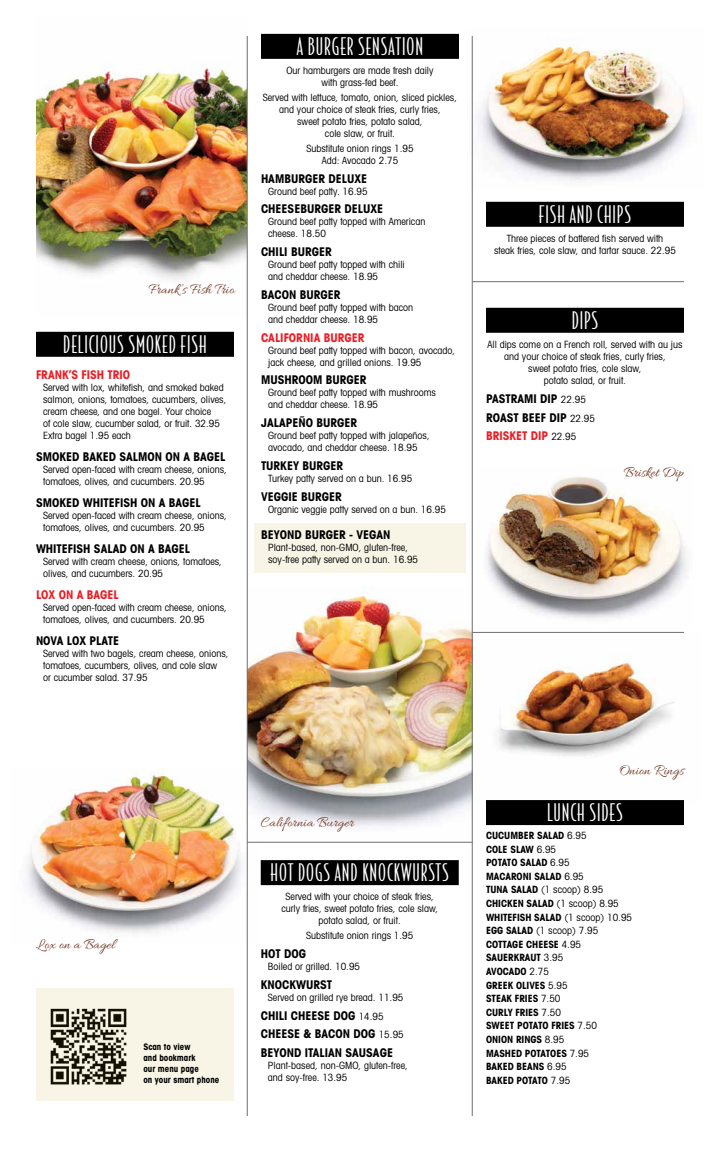
<style>
.page{position:relative;width:720px;height:1152px;background:#fff}
.page>*{position:absolute;margin:0;border:0;box-sizing:border-box;transform-origin:0 0}
.t1{font:300 23px "Bodega Sans";letter-spacing:.04em;color:#fff}
.t2{font:15px "Allura";color:#713721}
.t3{font:700 condensed 12px/18.8px "Avant Garde";color:#000}
.t4{font:700 condensed 12px "Avant Garde";color:#ed1d24}
.t5{font:condensed 10px/12px "Avant Garde";color:#000}
.t6{font:700 condensed 10px/13.6px "Avant Garde";color:#000}
.t7{font:700 condensed 9px/11px "Avant Garde";color:#000}
.s1{font-weight:400;font-size:10px}
.s2{color:#ed1d24}
.s3{font-weight:400}
</style>
<div class="page">
<img style="left:36px;top:36px;width:211px;height:279px">
<img style="left:499px;top:657px;width:175px;height:99px">
<img style="left:486px;top:476px;width:201px;height:143px">
<img style="left:27px;top:768px;width:220px;height:175px">
<img style="left:248px;top:586px;width:224px;height:256px">
<img style="left:471px;top:36px;width:218px;height:154px">
<hr style="left:247px;top:36px;width:1px;height:1080px;background:#6d6e71">
<hr style="left:472px;top:36px;width:1px;height:1080px;background:#6d6e71">
<hr style="left:472px;top:632px;width:212px;height:1px;background:#6d6e71">
<hr style="left:248px;top:842px;width:224px;height:1px;background:#6d6e71">
<hr style="left:472px;top:281px;width:212px;height:1px;background:#6d6e71">
<div style="left:254px;top:523px;width:212px;height:50px;background:#f9f5e6"></div>
<svg style="left:36px;top:989px;width:198px;height:112px;background:#dbd7c8"></svg>
<div style="left:36px;top:332px;width:198px;height:25px;background:#000"></div>
<div style="left:486px;top:800px;width:198px;height:25px;background:#000"></div>
<div style="left:261px;top:34px;width:198px;height:25px;background:#000"></div>
<div style="left:486px;top:202px;width:198px;height:25px;background:#000"></div>
<div style="left:486px;top:308px;width:198px;height:25px;background:#000"></div>
<div style="left:261px;top:860px;width:198px;height:25px;background:#000"></div>
<h2 class="t2" style="left:149px;top:281px;width:87px">Frank’s Fish Trio</h2>
<h1 class="t1" style="left:63px;top:331px;width:145px">DELICIOUS SMOKED FISH</h1>
<p class="t4" style="left:36px;top:367px;width:96px">FRANK’S FISH TRIO</p>
<p class="t5" style="left:43px;top:381px;width:185px">Served with lox, whitefish, and smoked baked salmon, onions, tomatoes, cucumbers, olives, cream cheese, and one bagel. Your choice<br>of cole slaw, cucumber salad, or fruit. 32.95<br>Extra bagel 1.95 each</p>
<p class="t3" style="left:36px;top:447px;width:191px">SMOKED BAKED SALMON ON A BAGEL</p>
<p class="t5" style="left:43px;top:463px;width:185px">Served open-faced with cream cheese, onions, tomatoes, olives, and cucumbers. 20.95</p>
<p class="t3" style="left:36px;top:493px;width:166px">SMOKED WHITEFISH ON A BAGEL</p>
<p class="t5" style="left:43px;top:509px;width:185px">Served open-faced with cream cheese, onions, tomatoes, olives, and cucumbers. 20.95</p>
<p class="t3" style="left:36px;top:539px;width:156px">WHITEFISH SALAD ON A BAGEL</p>
<p class="t5" style="left:43px;top:555px;width:180px">Served with cream cheese, onions, tomatoes, olives, and cucumbers. 20.95</p>
<p class="t4" style="left:36px;top:587px;width:84px">LOX ON A BAGEL</p>
<p class="t5" style="left:43px;top:601px;width:185px">Served open-faced with cream cheese, onions, tomatoes, olives, and cucumbers. 20.95</p>
<p class="t3" style="left:36px;top:631px;width:85px">NOVA LOX PLATE</p>
<p class="t5" style="left:43px;top:647px;width:187px">Served with two bagels, cream cheese, onions, tomatoes, cucumbers, olives, and cole slaw<br>or cucumber salad. 37.95</p>
<h1 class="t1" style="left:297px;top:33px;width:128px">A BURGER SENSATION</h1>
<p class="t5" style="left:286px;top:64px;width:149px;text-align:center">Our hamburgers are made fresh daily with grass-fed beef.</p>
<p class="t5" style="left:263px;top:91px;width:196px;text-align:center">Served with lettuce, tomato, onion, sliced pickles, and your choice of steak fries, curly fries,<br>sweet potato fries, potato salad,<br>cole slaw, or fruit.</p>
<p class="t5" style="left:306px;top:142px;width:109px;text-align:center">Substitute onion rings 1.95<br>Add: Avocado 2.75</p>
<p class="t3" style="left:261px;top:169px;width:108px">HAMBURGER DELUXE</p>
<p class="t5" style="left:268px;top:185px;width:101px">Ground beef patty. 16.95</p>
<p class="t3" style="left:261px;top:199px;width:124px">CHEESEBURGER DELUXE</p>
<p class="t5" style="left:268px;top:216px;width:159px">Ground beef patty topped with American cheese. 18.50</p>
<p class="t3" style="left:261px;top:242px;width:72px">CHILI BURGER</p>
<p class="t5" style="left:268px;top:258px;width:138px">Ground beef patty topped with chili and cheddar cheese. 18.95</p>
<p class="t3" style="left:261px;top:285px;width:81px">BACON BURGER</p>
<p class="t5" style="left:268px;top:301px;width:146px">Ground beef patty topped with bacon and cheddar cheese. 18.95</p>
<p class="t4" style="left:261px;top:330px;width:105px">CALIFORNIA BURGER</p>
<p class="t5" style="left:268px;top:344px;width:189px">Ground beef patty topped with bacon, avocado, jack cheese, and grilled onions. 19.95</p>
<p class="t3" style="left:261px;top:370px;width:107px">MUSHROOM BURGER</p>
<p class="t5" style="left:268px;top:387px;width:169px">Ground beef patty topped with mushrooms and cheddar cheese. 18.95</p>
<p class="t3" style="left:261px;top:413px;width:98px">JALAPEÑO BURGER</p>
<p class="t5" style="left:268px;top:429px;width:163px">Ground beef patty topped with jalapeños, avocado, and cheddar cheese. 18.95</p>
<p class="t3" style="left:261px;top:456px;width:84px">TURKEY BURGER</p>
<p class="t5" style="left:268px;top:472px;width:146px">Turkey patty served on a bun. 16.95</p>
<p class="t3" style="left:261px;top:487px;width:82px">VEGGIE BURGER</p>
<p class="t5" style="left:268px;top:503px;width:179px">Organic veggie patty served on a bun. 16.95</p>
<p class="t3" style="left:261px;top:525px;width:131px">BEYOND BURGER - VEGAN</p>
<p class="t5" style="left:268px;top:541px;width:151px">Plant-based, non-GMO, gluten-free, soy-free patty served on a bun. 16.95</p>
<h1 class="t1" style="left:539px;top:201px;width:94px">FISH AND CHIPS</h1>
<p class="t5" style="left:494px;top:232px;width:183px;text-align:center">Three pieces of battered fish served with<br>steak fries, cole slaw, and tartar sauce. 22.95</p>
<h1 class="t1" style="left:572px;top:307px;width:28px">DIPS</h1>
<p class="t5" style="left:488px;top:338px;width:196px;text-align:center">All dips come on a French roll, served with au jus and your choice of steak fries, curly fries,<br>sweet potato fries, cole slaw,<br>potato salad, or fruit.</p>
<p class="t3" style="left:486px;top:389px;width:111px">PASTRAMI DIP <span class="s1">22.95<br></span>ROAST BEEF DIP <span class="s1">22.95<br></span><span class="s2">BRISKET DIP</span> <span class="s1">22.95</span></p>
<h2 class="t2" style="left:624px;top:464px;width:62px">Brisket Dip</h2>
<h2 class="t2" style="left:36px;top:936px;width:81px">Lox on a Bagel</h2>
<p class="t7" style="left:143px;top:1041px;width:77px">Scan to view<br>and bookmark<br>our menu page<br>on your smart phone</p>
<h2 class="t2" style="left:261px;top:814px;width:94px">California Burger</h2>
<h1 class="t1" style="left:271px;top:859px;width:180px">HOT DOGS AND KNOCKWURSTS</h1>
<p class="t5" style="left:281px;top:891px;width:158px;text-align:center">Served with your choice of steak fries, curly fries, sweet potato fries, cole slaw, potato salad, or fruit.</p>
<p class="t5" style="left:306px;top:929px;width:109px">Substitute onion rings 1.95</p>
<p class="t3" style="left:261px;top:944px;width:47px">HOT DOG</p>
<p class="t5" style="left:268px;top:960px;width:94px">Boiled or grilled. 10.95</p>
<p class="t3" style="left:261px;top:975px;width:73px">KNOCKWURST</p>
<p class="t5" style="left:268px;top:991px;width:137px">Served on grilled rye bread. 11.95</p>
<p class="t3" style="left:261px;top:1006px;width:145px">CHILI CHEESE DOG <span class="s1">14.95<br></span>CHEESE &amp; BACON DOG <span class="s1">15.95<br></span>BEYOND ITALIAN SAUSAGE</p>
<p class="t5" style="left:268px;top:1059px;width:141px">Plant-based, non-GMO, gluten-free, and soy-free. 13.95</p>
<h2 class="t2" style="left:619px;top:762px;width:67px">Onion Rings</h2>
<h1 class="t1" style="left:547px;top:799px;width:77px">LUNCH SIDES</h1>
<p class="t6" style="left:486px;top:828px;width:148px">CUCUMBER SALAD <span class="s3">6.95<br></span>COLE SLAW <span class="s3">6.95<br></span>POTATO SALAD <span class="s3">6.95<br></span>MACARONI SALAD <span class="s3">6.95<br></span>TUNA SALAD <span class="s3">(1 scoop) 8.95<br></span>CHICKEN SALAD <span class="s3">(1 scoop) 8.95<br></span>WHITEFISH SALAD <span class="s3">(1 scoop) 10.95<br></span>EGG SALAD <span class="s3">(1 scoop) 7.95<br></span>COTTAGE CHEESE <span class="s3">4.95<br></span>SAUERKRAUT <span class="s3">3.95<br></span>AVOCADO <span class="s3">2.75<br></span>GREEK OLIVES <span class="s3">5.95<br></span>STEAK FRIES <span class="s3">7.50<br></span>CURLY FRIES <span class="s3">7.50<br></span>SWEET POTATO FRIES <span class="s3">7.50<br></span>ONION RINGS <span class="s3">8.95<br></span>MASHED POTATOES <span class="s3">7.95<br></span>BAKED BEANS <span class="s3">6.95<br></span>BAKED POTATO <span class="s3">7.95</span></p>
</div>
